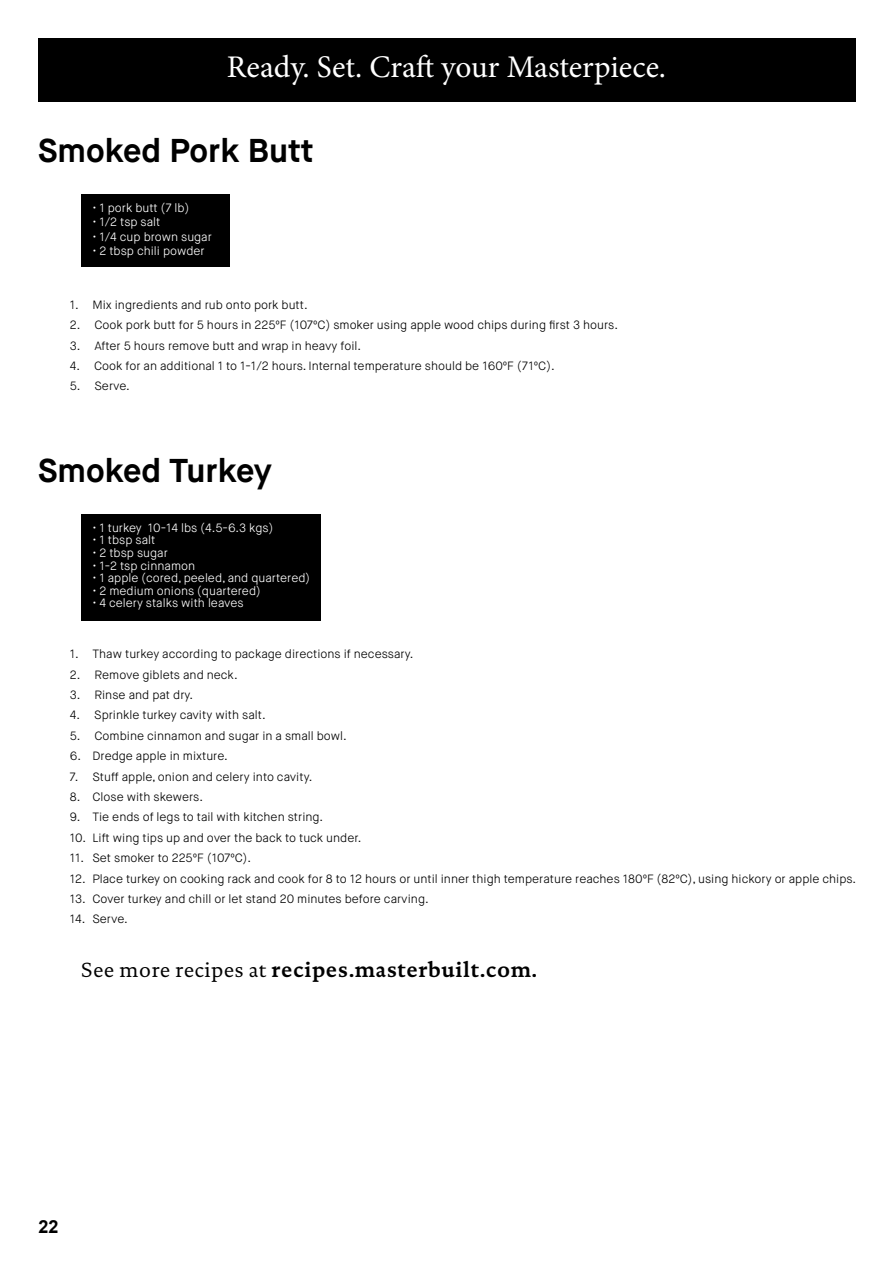
<style>
.page{position:relative;width:893px;height:1263px;background:#fff}
.page>*{position:absolute;margin:0;border:0;box-sizing:border-box;transform-origin:0 0}
.t1{font:700 33px "Maison Neue";color:#000}
.t2{font:31.5px "Minion Pro";color:#fff}
.t3{font:700 21px "DTL Documenta TOT";letter-spacing:.03em;color:#000}
.t4{font:700 18px "Arial";color:#000}
.t5{font:300 12px "Maison Neue";color:#000}
.t6{font:300 12px "Maison Neue";color:#fff}
.s1{font-weight:400}
</style>
<div class="page">
<div style="left:38px;top:38px;width:817px;height:63px;background:#000"></div>
<div style="left:81px;top:194px;width:149px;height:73px;background:#000"></div>
<div style="left:81px;top:514px;width:240px;height:107px;background:#000"></div>
<h2 class="t2" style="left:227px;top:45px;width:441px">Ready. Set. Craft your Masterpiece.</h2>
<h1 class="t1" style="left:38px;top:130px;width:277px">Smoked Pork Butt</h1>
<p class="t6" style="left:93px;top:200px;width:98px">• 1 pork butt (7 lb)</p>
<p class="t6" style="left:93px;top:215px;width:69px">• 1/2 tsp salt</p>
<p class="t6" style="left:93px;top:229px;width:120px">• 1/4 cup brown sugar</p>
<p class="t6" style="left:93px;top:243px;width:113px">• 2 tbsp chili powder</p>
<p class="t5" style="left:70px;top:297px;width:239px">1. Mix ingredients and rub onto pork butt.</p>
<p class="t5" style="left:70px;top:317px;width:549px">2. Cook pork butt for 5 hours in 225ºF (107ºC) smoker using apple wood chips during first 3 hours.</p>
<p class="t5" style="left:70px;top:338px;width:293px">3. After 5 hours remove butt and wrap in heavy foil.</p>
<p class="t5" style="left:70px;top:358px;width:486px">4. Cook for an additional 1 to 1-1/2 hours. Internal temperature should be 160ºF (71ºC).</p>
<p class="t5" style="left:70px;top:379px;width:61px">5. Serve.</p>
<h1 class="t1" style="left:38px;top:450px;width:236px">Smoked Turkey</h1>
<p class="t6" style="left:93px;top:520px;width:182px">• 1 turkey 10-14 lbs (4.5-6.3 kgs)</p>
<p class="t6" style="left:93px;top:533px;width:64px">• 1 tbsp salt</p>
<p class="t6" style="left:93px;top:545px;width:76px">• 2 tbsp sugar</p>
<p class="t6" style="left:93px;top:558px;width:104px">• 1-2 tsp cinnamon</p>
<p class="t6" style="left:93px;top:570px;width:219px">• 1 apple (cored, peeled, and quartered)</p>
<p class="t6" style="left:93px;top:583px;width:169px">• 2 medium onions (quartered)</p>
<p class="t6" style="left:93px;top:596px;width:152px">• 4 celery stalks with leaves</p>
<p class="t5" style="left:70px;top:646px;width:345px">1. Thaw turkey according to package directions if necessary.</p>
<p class="t5" style="left:70px;top:667px;width:169px">2. Remove giblets and neck.</p>
<p class="t5" style="left:70px;top:687px;width:125px">3. Rinse and pat dry.</p>
<p class="t5" style="left:70px;top:708px;width:197px">4. Sprinkle turkey cavity with salt.</p>
<p class="t5" style="left:70px;top:728px;width:278px">5. Combine cinnamon and sugar in a small bowl.</p>
<p class="t5" style="left:70px;top:748px;width:159px">6. Dredge apple in mixture.</p>
<p class="t5" style="left:70px;top:769px;width:244px">7. Stuff apple, onion and celery into cavity.</p>
<p class="t5" style="left:70px;top:789px;width:135px">8. Close with skewers.</p>
<p class="t5" style="left:70px;top:810px;width:255px">9. Tie ends of legs to tail with kitchen string.</p>
<p class="t5" style="left:70px;top:830px;width:293px">10. Lift wing tips up and over the back to tuck under.</p>
<p class="t5" style="left:70px;top:850px;width:183px">11. Set smoker to 225ºF (107ºC).</p>
<p class="t5" style="left:70px;top:871px;width:788px">12. Place turkey on cooking rack and cook for 8 to 12 hours or until inner thigh temperature reaches 180ºF (82ºC), using hickory or apple chips.</p>
<p class="t5" style="left:70px;top:891px;width:360px">13. Cover turkey and chill or let stand 20 minutes before carving.</p>
<p class="t5" style="left:70px;top:912px;width:59px">14. Serve.</p>
<h3 class="t3" style="left:81px;top:957px;width:457px"><span class="s1">See more recipes at</span> recipes.masterbuilt.com.</h3>
<h3 class="t4" style="left:39px;top:1214px;width:22px">22</h3>
</div>
